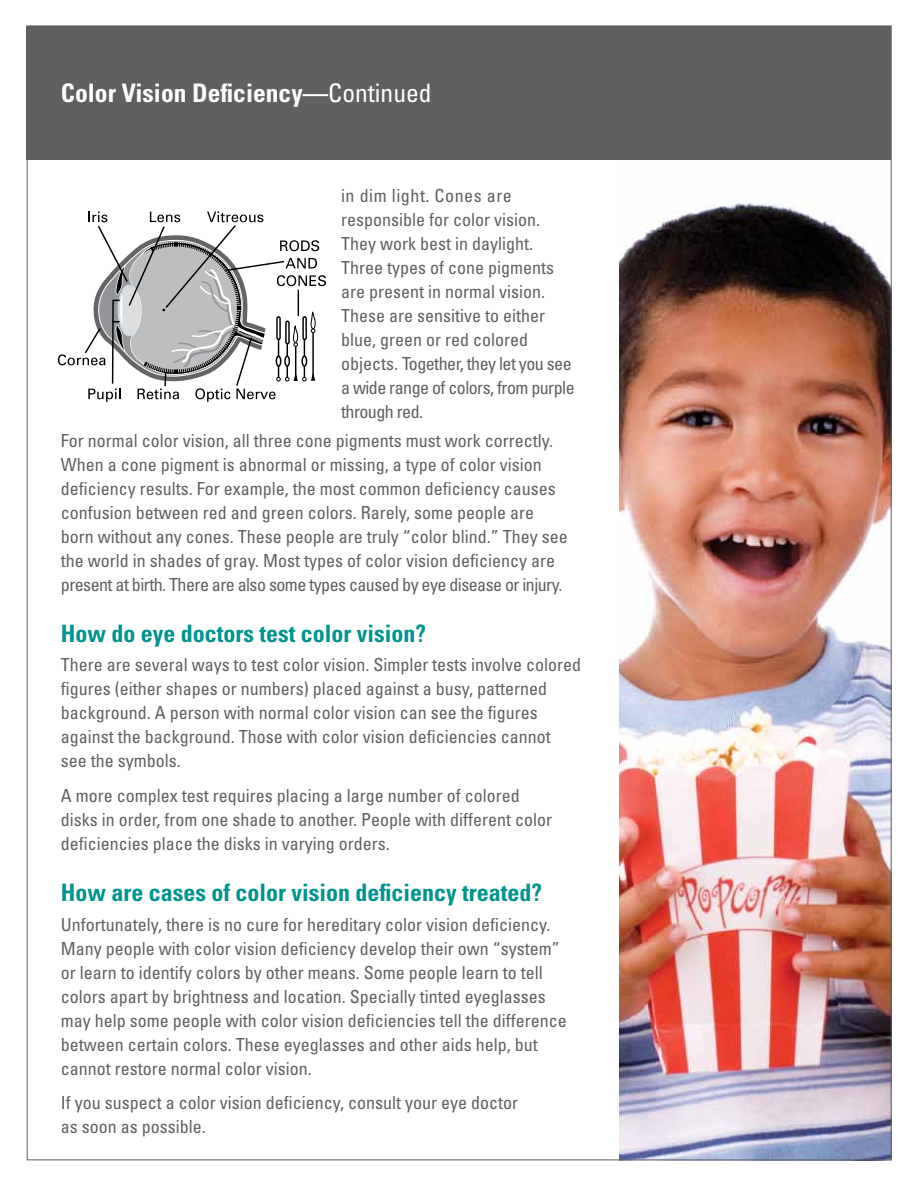
<style>
.page{position:relative;width:918px;height:1188px;background:#fff}
.page>*{position:absolute;margin:0;border:0;box-sizing:border-box;transform-origin:0 0}
.t1{font:700 condensed 25.5px "Univers";color:#fff}
.t2{font:700 condensed 24px "Univers";color:#00948f}
.t3{font:condensed 18px/24px "Univers";color:#5f6062}
.s1{font-weight:400}
</style>
<div class="page">
<img style="left:619px;top:203px;width:271px;height:955px">
<div style="left:26px;top:26px;width:865px;height:134px;background:#5f6062"></div>
<svg style="left:58px;top:212px;width:268px;height:190px"></svg>
<h1 class="t1" style="left:61px;top:78px;width:372px">Color Vision Deficiency—<span class="s1">Continued</span></h1>
<p class="t3" style="left:341px;top:183px;width:235px">in dim light. Cones are responsible for color vision.<br>They work best in daylight.<br>Three types of cone pigments are present in normal vision.<br>These are sensitive to either blue, green or red colored objects. Together, they let you see a wide range of colors, from purple through red.</p>
<p class="t3" style="left:61px;top:428px;width:508px">For normal color vision, all three cone pigments must work correctly.<br>When a cone pigment is abnormal or missing, a type of color vision deficiency results. For example, the most common deficiency causes confusion between red and green colors. Rarely, some people are born without any cones. These people are truly “color blind.” They see the world in shades of gray. Most types of color vision deficiency are present at birth. There are also some types caused by eye disease or injury.</p>
<h2 class="t2" style="left:61px;top:619px;width:367px">How do eye doctors test color vision?</h2>
<p class="t3" style="left:61px;top:653px;width:522px">There are several ways to test color vision. Simpler tests involve colored figures (either shapes or numbers) placed against a busy, patterned background. A person with normal color vision can see the figures against the background. Those with color vision deficiencies cannot see the symbols.</p>
<p class="t3" style="left:61px;top:783px;width:493px">A more complex test requires placing a large number of colored disks in order, from one shade to another. People with different color deficiencies place the disks in varying orders.</p>
<h2 class="t2" style="left:61px;top:878px;width:483px">How are cases of color vision deficiency treated?</h2>
<p class="t3" style="left:61px;top:912px;width:507px">Unfortunately, there is no cure for hereditary color vision deficiency.<br>Many people with color vision deficiency develop their own “system” or learn to identify colors by other means. Some people learn to tell colors apart by brightness and location. Specially tinted eyeglasses may help some people with color vision deficiencies tell the difference between certain colors. These eyeglasses and other aids help, but cannot restore normal color vision.</p>
<p class="t3" style="left:61px;top:1091px;width:459px">If you suspect a color vision deficiency, consult your eye doctor as soon as possible.</p>
</div>
